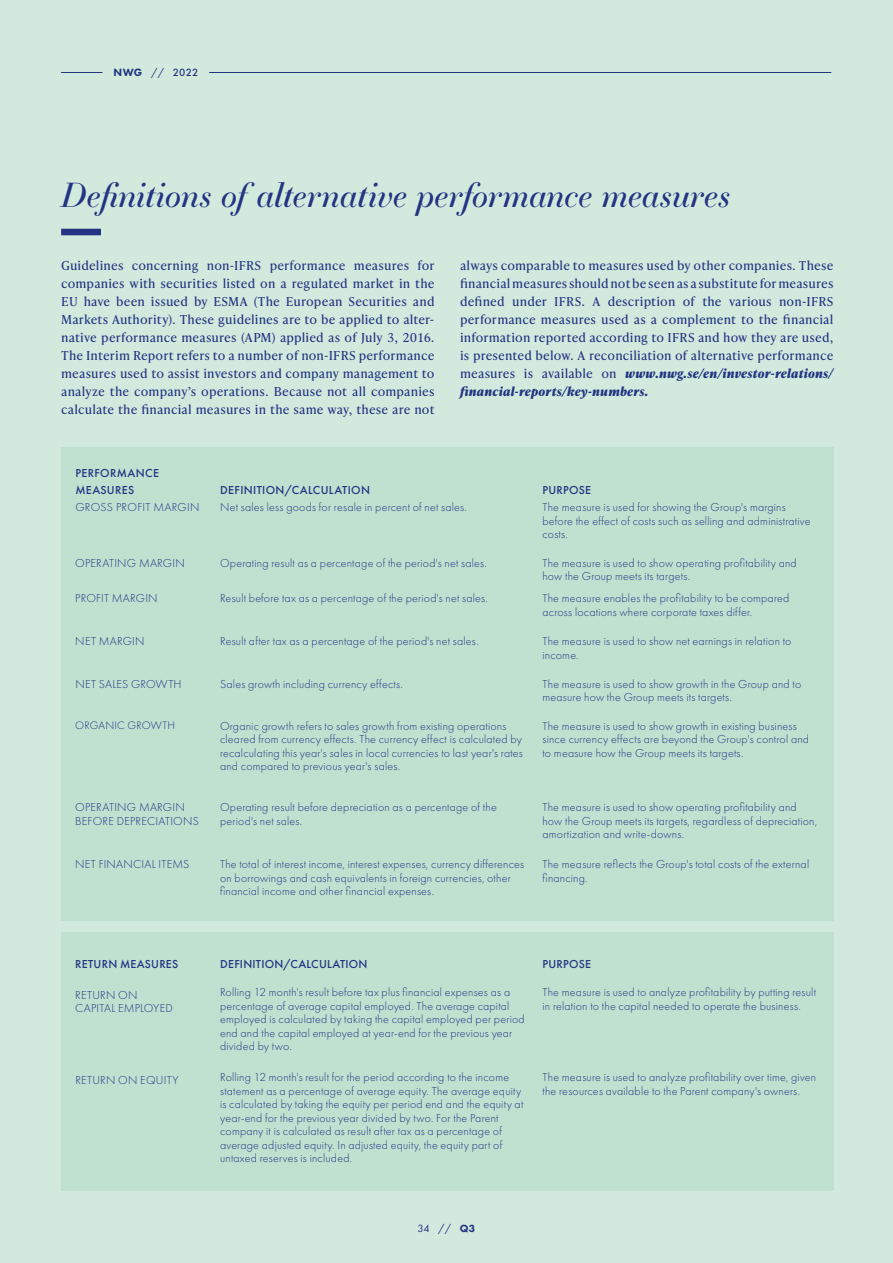
<style>
.page{position:relative;width:893px;height:1263px;background:#d2e9dd}
.page>*{position:absolute;margin:0;border:0;box-sizing:border-box;transform-origin:0 0}
.t1{font:italic 33px "Essonnes Display";letter-spacing:-.005em;color:#233482}
.t2{font:12.3px/18px "Ivy Presto Text";letter-spacing:.01em;color:#233482;text-align:justify}
.t3{font:300 12px/13.5px "Futura PT";letter-spacing:.015em;color:#233482}
.t4{font:500 12px/16.8px "Futura PT";letter-spacing:.025em;color:#233482}
.t5{font:300 11.25px "Futura PT";letter-spacing:.02em;color:#233482}
.t6{font:500 10.95px "Futura PT";color:#233482}
.t7{font:10.95px "Futura PT";color:#233482}
.s1{font-weight:800}
.s2{font-weight:400}
.s3{font-weight:700;font-style:italic}
.s4{font-weight:800;font-size:10.8px}
</style>
<div class="page">
<div style="left:61px;top:447px;width:772px;height:474px;background:#c0e0d0"></div>
<div style="left:61px;top:933px;width:772px;height:258px;background:#c0e0d0"></div>
<div style="left:61px;top:229px;width:40px;height:6px;background:#233482"></div>
<hr style="left:61px;top:72px;width:42px;height:1px;background:#233482">
<hr style="left:209px;top:72px;width:622px;height:1px;background:#233482">
<p class="t6" style="left:114px;top:66px;width:86px"><span class="s1">NWG</span> <span class="s2">//</span> 2022</p>
<h1 class="t1" style="left:61px;top:171px;width:670px">Definitions of alternative performance measures</h1>
<p class="t2" style="left:61px;top:256px;width:375px">Guidelines concerning non-IFRS performance measures for companies with securities listed on a regulated market in the EU have been issued by ESMA (The European Securities and Markets Authority). These guidelines are to be applied to alter&shy;native performance measures (APM) applied as of July 3, 2016.<br>The Interim Report refers to a number of non-IFRS performance measures used to assist investors and company management to analyze the company’s operations. Because not all companies calculate the financial measures in the same way, these are not</p>
<p class="t2" style="left:460px;top:256px;width:375px">always comparable to measures used by other companies. These financial measures should not be seen as a substitute for measures defined under IFRS. A description of the various non-IFRS performance measures used as a complement to the financial information reported according to IFRS and how they are used, is presented below. A reconciliation of alternative performance measures is available on <span class="s3">www.nwg.se/en/investor-relations/ financial-reports/key-numbers.</span></p>
<p class="t4" style="left:75px;top:465px;width:85px">PERFORMANCE<br>MEASURES</p>
<p class="t4" style="left:220px;top:482px;width:151px">DEFINITION/CALCULATION</p>
<p class="t4" style="left:542px;top:482px;width:50px">PURPOSE</p>
<p class="t3" style="left:75px;top:500px;width:126px">GROSS PROFIT MARGIN</p>
<p class="t3" style="left:220px;top:500px;width:248px">Net sales less goods for resale in percent of net sales.</p>
<p class="t3" style="left:542px;top:500px;width:270px">The measure is used for showing the Group's margins before the effect of costs such as selling and administrative costs.</p>
<p class="t3" style="left:75px;top:556px;width:111px">OPERATING MARGIN</p>
<p class="t3" style="left:220px;top:556px;width:268px">Operating result as a percentage of the period's net sales.</p>
<p class="t3" style="left:542px;top:556px;width:256px">The measure is used to show operating profitability and how the Group meets its targets.</p>
<p class="t3" style="left:75px;top:592px;width:84px">PROFIT MARGIN</p>
<p class="t3" style="left:220px;top:592px;width:269px">Result before tax as a percentage of the period's net sales.</p>
<p class="t3" style="left:542px;top:592px;width:248px">The measure enables the profitability to be compared across locations where corporate taxes differ.</p>
<p class="t3" style="left:75px;top:635px;width:71px">NET MARGIN</p>
<p class="t3" style="left:220px;top:635px;width:260px">Result after tax as a percentage of the period's net sales.</p>
<p class="t3" style="left:542px;top:635px;width:250px">The measure is used to show net earnings in relation to income.</p>
<p class="t3" style="left:75px;top:677px;width:108px">NET SALES GROWTH</p>
<p class="t3" style="left:220px;top:677px;width:184px">Sales growth including currency effects.</p>
<p class="t3" style="left:542px;top:677px;width:260px">The measure is used to show growth in the Group and to measure how the Group meets its targets.</p>
<p class="t5" style="left:75px;top:719px;width:101px">ORGANIC GROWTH</p>
<p class="t3" style="left:220px;top:719px;width:304px">Organic growth refers to sales growth from existing operations cleared from currency effects. The currency effect is calculated by recalculating this year's sales in local currencies to last year's rates and compared to previous year's sales.</p>
<p class="t3" style="left:542px;top:719px;width:268px">The measure is used to show growth in existing business since currency effects are beyond the Group's control and to measure how the Group meets its targets.</p>
<p class="t3" style="left:75px;top:801px;width:125px">OPERATING MARGIN<br>BEFORE DEPRECIATIONS</p>
<p class="t3" style="left:220px;top:801px;width:278px">Operating result before depreciation as a percentage of the period's net sales.</p>
<p class="t3" style="left:542px;top:801px;width:276px">The measure is used to show operating profitability and how the Group meets its targets, regardless of depreciation, amortization and write-downs.</p>
<p class="t3" style="left:75px;top:858px;width:115px">NET FINANCIAL ITEMS</p>
<p class="t3" style="left:220px;top:858px;width:306px">The total of interest income, interest expenses, currency differences on borrowings and cash equivalents in foreign currencies, other financial income and other financial expenses.</p>
<p class="t3" style="left:542px;top:858px;width:268px">The measure reflects the Group's total costs of the external financing.</p>
<p class="t4" style="left:75px;top:955px;width:104px">RETURN MEASURES</p>
<p class="t4" style="left:220px;top:955px;width:149px">DEFINITION/CALCULATION</p>
<p class="t4" style="left:542px;top:955px;width:50px">PURPOSE</p>
<p class="t3" style="left:75px;top:988px;width:99px">RETURN ON<br>CAPITAL EMPLOYED</p>
<p class="t3" style="left:220px;top:985px;width:306px">Rolling 12 month's result before tax plus financial expenses as a percentage of average capital employed. The average capital employed is calculated by taking the capital employed per period end and the capital employed at year-end for the previous year divided by two.</p>
<p class="t3" style="left:542px;top:985px;width:275px">The measure is used to analyze profitability by putting result in relation to the capital needed to operate the business.</p>
<p class="t3" style="left:75px;top:1073px;width:105px">RETURN ON EQUITY</p>
<p class="t3" style="left:220px;top:1070px;width:305px">Rolling 12 month's result for the period according to the income statement as a percentage of average equity. The average equity is calculated by taking the equity per period end and the equity at year-end for the previous year divided by two. For the Parent company it is calculated as result after tax as a percentage of average adjusted equity. In adjusted equity, the equity part of untaxed reserves is included.</p>
<p class="t3" style="left:542px;top:1070px;width:275px">The measure is used to analyze profitability over time, given the resources available to the Parent company's owners.</p>
<p class="t7" style="left:417px;top:1222px;width:59px">34 // <span class="s4">Q3</span></p>
</div>
